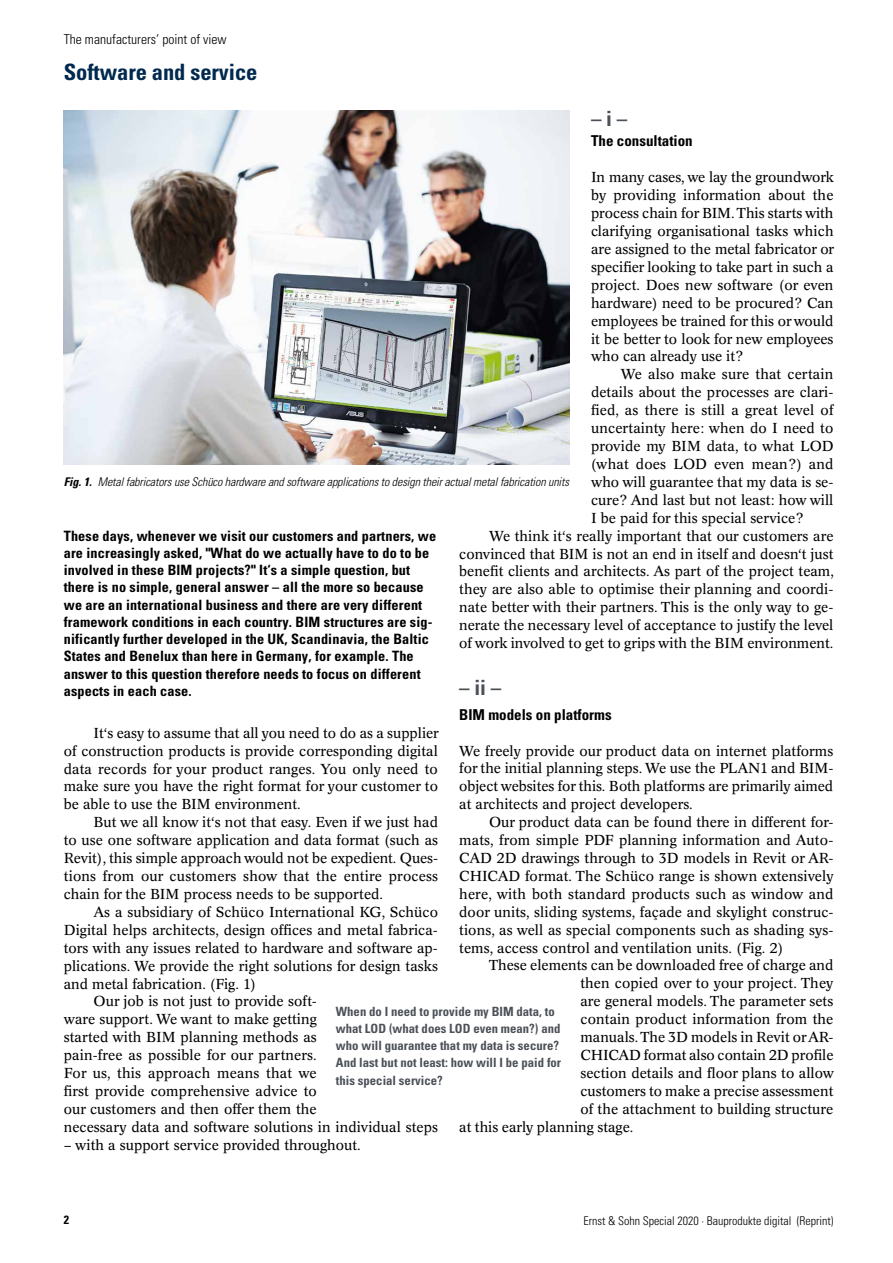
<style>
.page{position:relative;width:893px;height:1263px;background:#fff}
.page>*{position:absolute;margin:0;border:0;box-sizing:border-box;transform-origin:0 0}
.t1{font:700 condensed 22.5px "Univers LT Std";letter-spacing:-.005em;color:#00294f}
.t2{font:700 condensed 21px "Univers LT Std";color:#4c5158}
.t3{font:700 condensed 15px "Univers LT Std";color:#000}
.t4{font:14.25px/17.9px "Concorde BQ";color:#000;text-align:justify}
.t5{font:700 condensed 14.25px/17.2px "Univers LT Std";letter-spacing:.01em;color:#000}
.t6{font:300 condensed 13.65px "Univers LT Std";color:#000}
.t7{font:700 condensed 12.75px/17.2px "Univers LT Std";color:#4c5158}
.t8{font:italic 300 condensed 12px "Univers LT Std";letter-spacing:-.01em;color:#000}
.t9{font:300 condensed 12px "Univers LT Std";color:#000}
.t10{font:700 condensed 12px "Univers LT Std";color:#000}
.s1{font-weight:700}
</style>
<div class="page">
<img style="left:64px;top:111px;width:506px;height:353px">
<p class="t6" style="left:64px;top:31px;width:164px">The manufacturers‘ point of view</p>
<h1 class="t1" style="left:64px;top:58px;width:195px">Software and service</h1>
<h2 class="t2" style="left:591px;top:106px;width:38px">– i –</h2>
<p class="t3" style="left:591px;top:132px;width:103px">The consultation</p>
<p class="t4" style="left:591px;top:169px;width:245px">In many cases, we lay the groundwork by providing information about the process chain for BIM. This starts with clarifying organisational tasks which are assigned to the metal fabricator or specifier looking to take part in such a project. Does new software (or even hardware) need to be procured? Can employees be trained for this or would it be better to look for new employees who can already use it?</p>
<p class="t4" style="left:621px;top:366px;width:214px">We also make sure that certain</p>
<p class="t4" style="left:591px;top:384px;width:244px">details about the processes are clari-</p>
<p class="t4" style="left:591px;top:401px;width:244px">fied, as there is still a great level of</p>
<p class="t4" style="left:591px;top:419px;width:244px">uncertainty here: when do I need to</p>
<p class="t4" style="left:591px;top:437px;width:244px">provide my BIM data, to what LOD</p>
<p class="t4" style="left:591px;top:455px;width:244px">(what does LOD even mean?) and</p>
<p class="t4" style="left:591px;top:473px;width:244px">who will guarantee that my data is se-</p>
<p class="t4" style="left:591px;top:491px;width:244px">cure? And last but not least: how will</p>
<p class="t4" style="left:591px;top:509px;width:214px">I be paid for this special service?</p>
<p class="t4" style="left:489px;top:527px;width:346px">We think it‘s really important that our customers are</p>
<p class="t4" style="left:459px;top:545px;width:376px">convinced that BIM is not an end in itself and doesn‘t just</p>
<p class="t4" style="left:459px;top:563px;width:376px">benefit clients and architects. As part of the project team,</p>
<p class="t4" style="left:459px;top:581px;width:376px">they are also able to optimise their planning and coordi-</p>
<p class="t4" style="left:459px;top:599px;width:376px">nate better with their partners. This is the only way to ge-</p>
<p class="t4" style="left:459px;top:616px;width:376px">nerate the necessary level of acceptance to justify the level</p>
<p class="t4" style="left:459px;top:634px;width:376px">of work involved to get to grips with the BIM environment.</p>
<h2 class="t2" style="left:459px;top:674px;width:43px">– ii –</h2>
<p class="t3" style="left:459px;top:705px;width:154px">BIM models on platforms</p>
<p class="t4" style="left:459px;top:742px;width:376px">We freely provide our product data on internet platforms for the initial planning steps. We use the PLAN1 and BIM&shy;object websites for this. Both platforms are primarily aimed at architects and project developers.</p>
<p class="t4" style="left:459px;top:813px;width:376px;text-indent:30px">Our product data can be found there in different for&shy;mats, from simple PDF planning information and Auto-CAD 2D drawings through to 3D models in Revit or AR-CHICAD format. The Schüco range is shown extensively here, with both standard products such as window and door units, sliding systems, façade and skylight construc&shy;tions, as well as special components such as shading sys&shy;tems, access control and ventilation units. (Fig. 2)</p>
<p class="t4" style="left:489px;top:957px;width:346px">These elements can be downloaded free of charge and</p>
<p class="t4" style="left:580px;top:975px;width:254px">then copied over to your project. They</p>
<p class="t4" style="left:580px;top:993px;width:254px">are general models. The parameter sets</p>
<p class="t4" style="left:580px;top:1010px;width:254px">contain product information from the</p>
<p class="t4" style="left:580px;top:1028px;width:254px">manuals. The 3D models in Revit or AR-</p>
<p class="t4" style="left:580px;top:1046px;width:254px">CHICAD format also contain 2D profile</p>
<p class="t4" style="left:580px;top:1064px;width:255px">section details and floor plans to allow</p>
<p class="t4" style="left:580px;top:1082px;width:254px">customers to make a precise assessment</p>
<p class="t4" style="left:580px;top:1100px;width:254px">of the attachment to building structure</p>
<p class="t4" style="left:459px;top:1118px;width:176px">at this early planning stage.</p>
<p class="t8" style="left:64px;top:474px;width:507px"><span class="s1">Fig. 1.</span> Metal fabricators use Schüco hardware and software applications to design their actual metal fabrication units</p>
<p class="t5" style="left:64px;top:527px;width:374px">These days, whenever we visit our customers and partners, we are increasingly asked, "What do we actually have to do to be involved in these BIM projects?" It‘s a simple question, but there is no simple, general answer – all the more so because we are an international business and there are very different framework conditions in each country. BIM structures are sig&shy;nificantly further developed in the UK, Scandinavia, the Baltic States and Benelux than here in Germany, for example. The answer to this question therefore needs to focus on different aspects in each case.</p>
<p class="t4" style="left:64px;top:724px;width:377px;text-indent:30px">It‘s easy to assume that all you need to do as a supplier of construction products is provide corresponding digital data records for your product ranges. You only need to make sure you have the right format for your customer to be able to use the BIM environment.</p>
<p class="t4" style="left:64px;top:814px;width:376px;text-indent:30px">But we all know it‘s not that easy. Even if we just had to use one software application and data format (such as Revit), this simple approach would not be expedient. Ques&shy;tions from our customers show that the entire process chain for the BIM process needs to be supported.</p>
<p class="t4" style="left:94px;top:903px;width:346px">As a subsidiary of Schüco International KG, Schüco</p>
<p class="t4" style="left:64px;top:921px;width:376px">Digital helps architects, design offices and metal fabrica-</p>
<p class="t4" style="left:64px;top:939px;width:376px">tors with any issues related to hardware and software ap-</p>
<p class="t4" style="left:64px;top:957px;width:376px">plications. We provide the right solutions for design tasks</p>
<p class="t4" style="left:64px;top:975px;width:193px">and metal fabrication. (Fig. 1)</p>
<p class="t4" style="left:94px;top:993px;width:225px">Our job is not just to provide soft-</p>
<p class="t4" style="left:64px;top:1011px;width:254px">ware support. We want to make getting</p>
<p class="t4" style="left:64px;top:1028px;width:255px">started with BIM planning methods as</p>
<p class="t4" style="left:64px;top:1046px;width:255px">pain-free as possible for our partners.</p>
<p class="t4" style="left:64px;top:1064px;width:254px">For us, this approach means that we</p>
<p class="t4" style="left:64px;top:1082px;width:255px">first provide comprehensive advice to</p>
<p class="t4" style="left:64px;top:1100px;width:254px">our customers and then offer them the</p>
<p class="t4" style="left:64px;top:1118px;width:376px">necessary data and software solutions in individual steps</p>
<p class="t4" style="left:64px;top:1136px;width:298px">– with a support service provided throughout.</p>
<p class="t7" style="left:336px;top:1002px;width:227px">When do I need to provide my BIM data, to what LOD (what does LOD even mean?) and who will guarantee that my data is secure?<br>And last but not least: how will I be paid for this special service?</p>
<p class="t10" style="left:64px;top:1213px;width:7px">2</p>
<p class="t9" style="left:584px;top:1213px;width:251px">Ernst &amp; Sohn Special 2020 · Bauprodukte digital (Reprint)</p>
</div>
